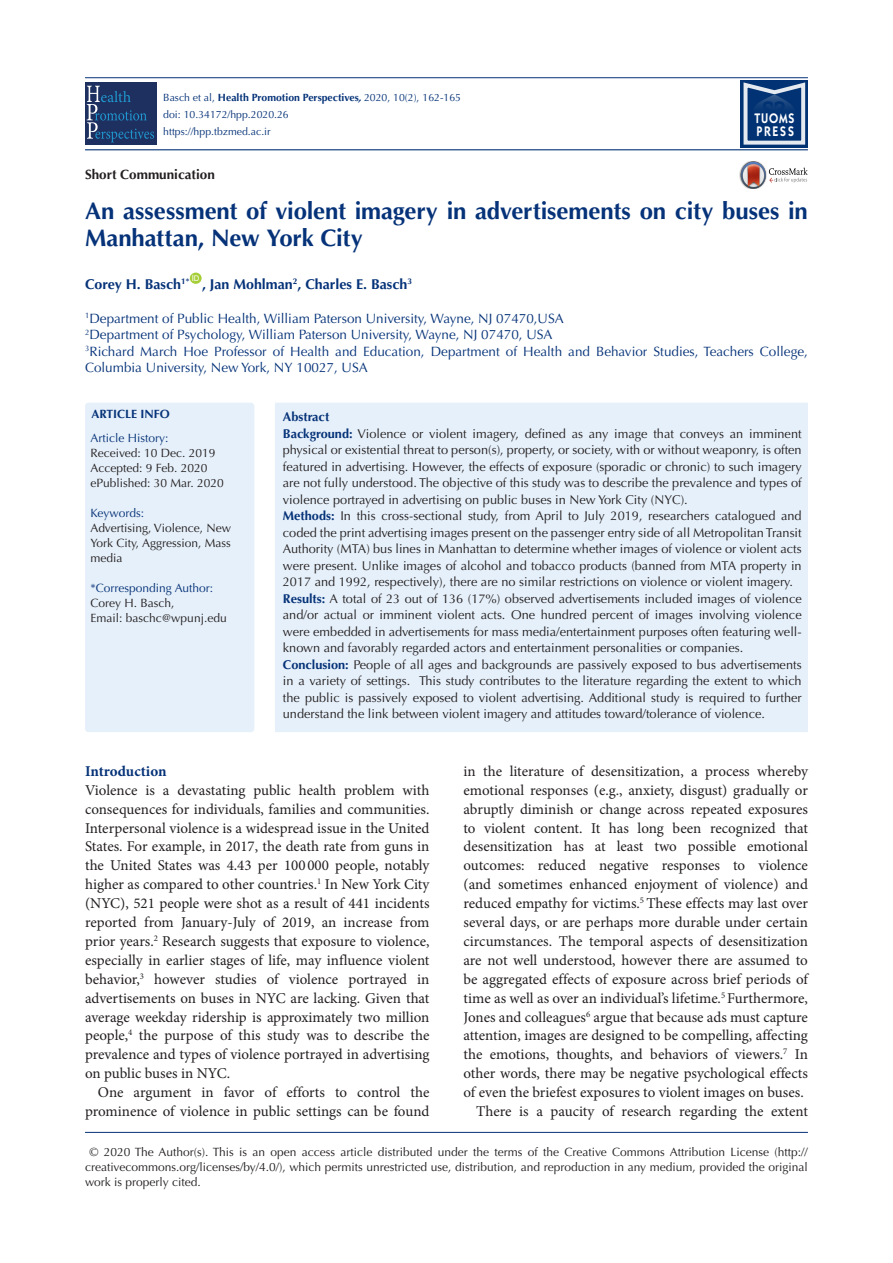
<style>
.page{position:relative;width:893px;height:1263px;background:#fff}
.page>*{position:absolute;margin:0;border:0;box-sizing:border-box;transform-origin:0 0}
.t1{font:700 24px/27px "Optima LT Std";letter-spacing:-.005em;color:#053278}
.Normal__Web{font:15px/18.9px "Minion Pro";color:#231f20;text-align:justify}
.heading_1{font:700 15px "Minion Pro";letter-spacing:-.005em;color:#053278}
.t2{font:700 14.25px "Optima LT Std";color:#053278}
.t3{font:600 13.95px/12.3px "ITC Kabel Std";letter-spacing:.11em;color:#fff;scale:.85 1}
.t4{font:13.5px/16.5px "Optima LT Std";color:#053278}
.t5{font:700 13.5px "Optima LT Std";color:#231f20}
.t6{font:12.75px/16.5px "Optima LT Std";color:#231f20;text-align:justify}
.t7{font:700 12.75px "Optima LT Std";color:#053278}
.corresponding{font:12px/15px "Optima LT Std";color:#231f20;text-align:justify}
.t8{font:12px "Optima LT Std";color:#053278}
.t9{font:700 12px "Optima LT Std";color:#053278}
.t10{font:10.5px "Optima LT Std";color:#053278}
.t11{font:7.8px "Arial";color:#fff}
.s1{font-weight:700}
.s2{font-weight:700;font-style:italic}
.s3{font-weight:700;color:#053278}
</style>
<div class="page">
<hr style="left:85px;top:149px;width:723px;height:1px;background:#053278">
<hr style="left:85px;top:77px;width:723px;height:1px;background:#053278">
<hr style="left:85px;top:1132px;width:723px;height:1px;background:#053278">
<div style="left:190px;top:273px;width:12px;height:11px;background:#a6ce39;border-radius:50%"></div>
<img style="left:739px;top:169px;width:2px;height:13px">
<svg style="left:741px;top:161px;width:67px;height:28px"></svg>
<div style="left:275px;top:403px;width:533px;height:329px;background:#e6f0fa"></div>
<div style="left:85px;top:403px;width:169px;height:329px;background:#e6f0fa;border-radius:3px"></div>
<div style="left:85px;top:83px;width:71px;height:62px;background:#1e3060"></div>
<svg style="left:87px;top:86px;width:67px;height:56px"></svg>
<div style="left:740px;top:80px;width:68px;height:68px;background:#013273"></div>
<svg style="left:743px;top:82px;width:62px;height:63px"></svg>
<p class="t10" style="left:163px;top:91px;width:299px">Basch et al, <span class="s1">Health Promotion Perspectives</span><span class="s2">,</span> 2020, 10(2), 162-165</p>
<p class="t10" style="left:163px;top:108px;width:127px">doi: 10.34172/hpp.2020.26</p>
<p class="t10" style="left:163px;top:125px;width:109px">https://hpp.tbzmed.ac.ir</p>
<p class="t5" style="left:85px;top:167px;width:131px">Short Communication</p>
<p class="t3" style="left:755px;top:112px;width:48px">TUOMS<br>PRESS</p>
<p class="t1" style="left:85px;top:197px;width:724px">An assessment of violent imagery in advertisements on city buses in<br>Manhattan, New York City</p>
<p class="t2" style="left:85px;top:276px;width:106px">Corey H. Basch<sup>1*</sup></p>
<p class="t11" style="left:192px;top:273px;width:9px">ID</p>
<p class="t2" style="left:202px;top:276px;width:211px">, Jan Mohlman<sup>2</sup>, Charles E. Basch<sup>3</sup></p>
<p class="t4" style="left:85px;top:310px;width:480px"><sup>1</sup>Department of Public Health, William Paterson University, Wayne, NJ 07470,USA</p>
<p class="t4" style="left:85px;top:326px;width:469px"><sup>2</sup>Department of Psychology, William Paterson University, Wayne, NJ 07470, USA</p>
<p class="t4" style="left:85px;top:343px;width:724px"><sup>3</sup>Richard March Hoe Professor of Health and Education, Department of Health and Behavior Studies, Teachers College,<br>Columbia University, New York, NY 10027, USA</p>
<p class="t9" style="left:91px;top:407px;width:80px">ARTICLE INFO</p>
<p class="t8" style="left:91px;top:431px;width:80px">Article History:</p>
<p class="corresponding" style="left:91px;top:445px;width:127px">Received: 10 Dec. 2019</p>
<p class="corresponding" style="left:91px;top:460px;width:118px">Accepted: 9 Feb. 2020</p>
<p class="corresponding" style="left:91px;top:475px;width:135px">ePublished: 30 Mar. 2020</p>
<p class="t8" style="left:91px;top:506px;width:55px">Keywords:</p>
<p class="corresponding" style="left:91px;top:520px;width:142px">Advertising, Violence, New York City, Aggression, Mass media</p>
<p class="t8" style="left:91px;top:581px;width:124px">*Corresponding Author:</p>
<p class="corresponding" style="left:91px;top:595px;width:85px">Corey H. Basch,</p>
<p class="corresponding" style="left:91px;top:610px;width:138px">Email: baschc@wpunj.edu</p>
<p class="t7" style="left:283px;top:409px;width:48px">Abstract</p>
<p class="t6" style="left:283px;top:425px;width:520px"><span class="s3">Background:</span> Violence or violent imagery, defined as any image that conveys an imminent physical or existential threat to person(s), property, or society, with or without weaponry, is often featured in advertising. However, the effects of exposure (sporadic or chronic) to such imagery are not fully understood. The objective of this study was to describe the prevalence and types of violence portrayed in advertising on public buses in New York City (NYC).</p>
<p class="t6" style="left:283px;top:508px;width:520px"><span class="s3">Methods:</span> In this cross-sectional study, from April to July 2019, researchers catalogued and coded the print advertising images present on the passenger entry side of all Metropolitan Transit Authority (MTA) bus lines in Manhattan to determine whether images of violence or violent acts were present. Unlike images of alcohol and tobacco products (banned from MTA property in 2017 and 1992, respectively), there are no similar restrictions on violence or violent imagery.</p>
<p class="t6" style="left:283px;top:590px;width:520px"><span class="s3">Results:</span> A total of 23 out of 136 (17%) observed advertisements included images of violence and/or actual or imminent violent acts. One hundred percent of images involving violence were embedded in advertisements for mass media/entertainment purposes often featuring well&shy;known and favorably regarded actors and entertainment personalities or companies.</p>
<p class="t6" style="left:283px;top:656px;width:520px"><span class="s3">Conclusion:</span> People of all ages and backgrounds are passively exposed to bus advertisements in a variety of settings. This study contributes to the literature regarding the extent to which the public is passively exposed to violent advertising. Additional study is required to further understand the link between violent imagery and attitudes toward/tolerance of violence.</p>
<p class="heading_1" style="left:85px;top:760px;width:83px">Introduction</p>
<p class="Normal__Web" style="left:85px;top:780px;width:346px">Violence is a devastating public health problem with consequences for individuals, families and communities.<br>Interpersonal violence is a widespread issue in the United States. For example, in 2017, the death rate from guns in the United States was 4.43 per 100 000 people, notably higher as compared to other countries.<sup>1</sup> In New York City (NYC), 521 people were shot as a result of 441 incidents reported from January-July of 2019, an increase from prior years.<sup>2</sup> Research suggests that exposure to violence, especially in earlier stages of life, may influence violent behavior,<sup>3</sup> however studies of violence portrayed in advertisements on buses in NYC are lacking. Given that average weekday ridership is approximately two million people,<sup>4</sup> the purpose of this study was to describe the prevalence and types of violence portrayed in advertising on public buses in NYC.</p>
<p class="Normal__Web" style="left:85px;top:1083px;width:346px;text-align:right">One argument in favor of efforts to control the prominence of violence in public settings can be found</p>
<p class="Normal__Web" style="left:463px;top:762px;width:346px">in the literature of desensitization, a process whereby emotional responses (e.g., anxiety, disgust) gradually or abruptly diminish or change across repeated exposures to violent content. It has long been recognized that desensitization has at least two possible emotional outcomes: reduced negative responses to violence (and sometimes enhanced enjoyment of violence) and reduced empathy for victims.<sup>5</sup> These effects may last over several days, or are perhaps more durable under certain circumstances. The temporal aspects of desensitization are not well understood, however there are assumed to be aggregated effects of exposure across brief periods of time as well as over an individual’s lifetime.<sup>5</sup> Furthermore, Jones and colleagues<sup>6</sup> argue that because ads must capture attention, images are designed to be compelling, affecting the emotions, thoughts, and behaviors of viewers.<sup>7</sup> In other words, there may be negative psychological effects of even the briefest exposures to violent images on buses.</p>
<p class="Normal__Web" style="left:476px;top:1102px;width:333px">There is a paucity of research regarding the extent</p>
<p class="corresponding" style="left:85px;top:1144px;width:724px;text-indent:4px">© 2020 The Author(s). This is an open access article distributed under the terms of the Creative Commons Attribution License (http:// creativecommons.org/licenses/by/4.0/), which permits unrestricted use, distribution, and reproduction in any medium, provided the original work is properly cited.</p>
</div>
